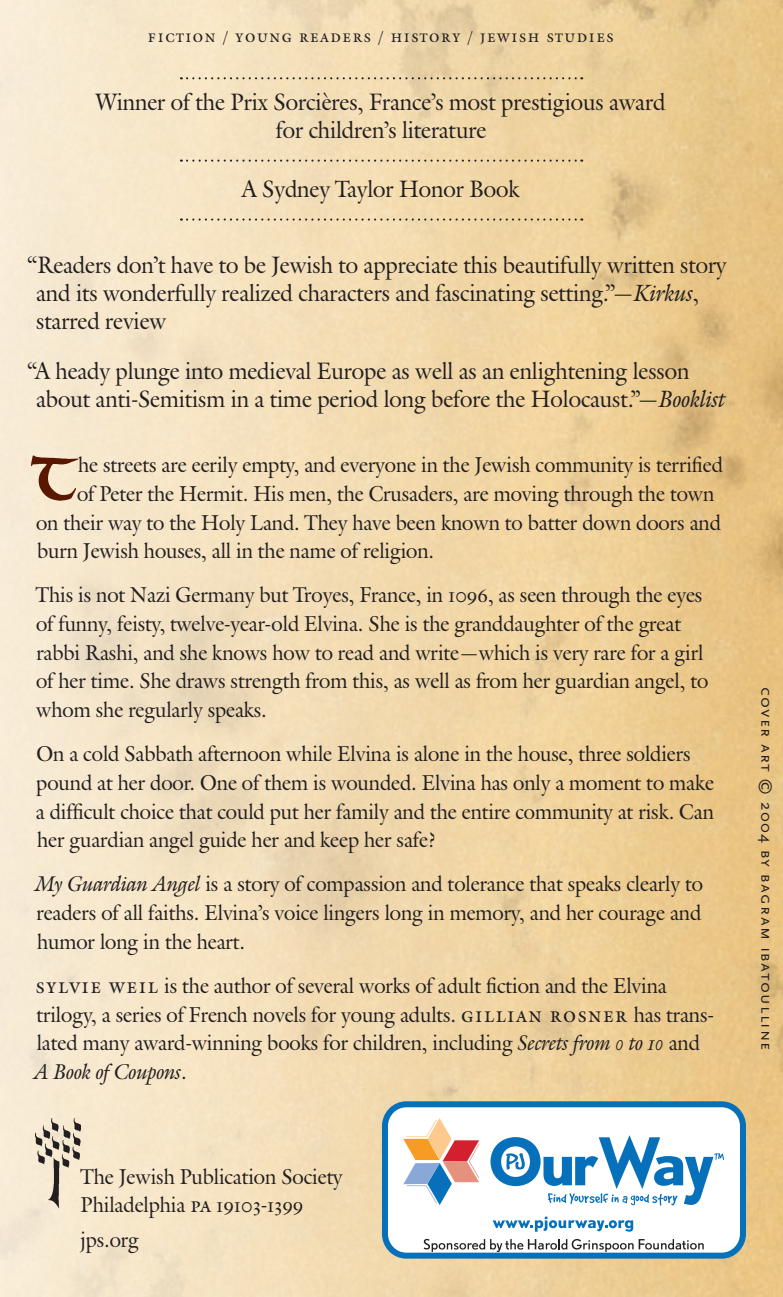
<style>
.page{position:relative;width:783px;height:1297px;background:#fff}
.page>*{position:absolute;margin:0;border:0;box-sizing:border-box;transform-origin:0 0}
.t1{font:63.23px "bouwsunc";color:#5a1700;scale:.94 1}
.t2{font:23.4px/28.1px "Galliard ITC Rm O Sty CC";color:#231f20;scale:.94 1}
.t3{font:21.38px/28.8px "Galliard ITC Rm O Sty CC";color:#231f20;scale:.94 1}
.t4{font:17.1px "Galliard ITC Rm S Cap CC";letter-spacing:.1em;color:#231f20;scale:.94 1}
.t5{font:15.97px "Scala Sans Pro";letter-spacing:.075em;color:#231f20;scale:1.06 1}
.s1{font-family:"Galliard Ital O Sty SCC"}
.s2{font-family:"Galliard ITC Rm S Cap CC"}
</style>
<div class="page">
<div style="left:0;top:0;width:783px;height:1296px;background:linear-gradient(to right,#f9edd8,#e8c483)"></div>
<svg style="left:181px;top:77px;width:401px;height:2px"></svg>
<svg style="left:181px;top:160px;width:401px;height:2px"></svg>
<svg style="left:181px;top:218px;width:401px;height:2px"></svg>
<img style="left:35px;top:1118px;width:46px;height:90px">
<svg style="left:382px;top:1101px;width:364px;height:157px"></svg>
<svg style="left:403px;top:1117px;width:76px;height:87px"></svg>
<svg style="left:490px;top:1135px;width:234px;height:70px"></svg>
<svg style="left:423px;top:1238px;width:280px;height:14px"></svg>
<svg style="left:492px;top:1216px;width:141px;height:15px"></svg>
<hr style="left:0;top:0;width:783px;height:1px;background:#231f20">
<p class="t4" style="left:148px;top:25px;width:497px">fiction / young readers / history / jewish studies</p>
<p class="t2" style="left:95px;top:88px;width:608px;text-align:center">Winner of the Prix Sorcières, France’s most prestigious award for children’s literature</p>
<p class="t2" style="left:241px;top:175px;width:297px">A Sydney Taylor Honor Book</p>
<p class="t2" style="left:36px;top:250px;width:736px;text-indent:-9px">“Readers don’t have to be Jewish to appreciate this beautifully written story and its wonderfully realized characters and fascinating setting.”—<span class="s1">Kirkus</span>, starred review</p>
<p class="t2" style="left:36px;top:356px;width:734px;text-indent:-9px">“A heady plunge into medieval Europe as well as an enlightening lesson about anti-Semitism in a time period long before the Holocaust.”—<span class="s1">Booklist</span></p>
<p class="t1" style="left:32px;top:440px;width:49px">T</p>
<p class="t3" style="left:78px;top:450px;width:687px">he streets are eerily empty, and everyone in the Jewish community is terrified</p>
<p class="t3" style="left:77px;top:479px;width:679px">of Peter the Hermit. His men, the Crusaders, are moving through the town</p>
<p class="t3" style="left:36px;top:507px;width:730px">on their way to the Holy Land. They have been known to batter down doors and</p>
<p class="t3" style="left:37px;top:536px;width:424px">burn Jewish houses, all in the name of religion.</p>
<p class="t3" style="left:36px;top:580px;width:717px">This is not Nazi Germany but Troyes, France, in 1096, as seen through the eyes of funny, feisty, twelve-year-old Elvina. She is the granddaughter of the great rabbi Rashi, and she knows how to read and write—which is very rare for a girl of her time. She draws strength from this, as well as from her guardian angel, to whom she regularly speaks.</p>
<p class="t3" style="left:36px;top:739px;width:723px">On a cold Sabbath afternoon while Elvina is alone in the house, three soldiers pound at her door. One of them is wounded. Elvina has only a moment to make a difficult choice that could put her family and the entire community at risk. Can her guardian angel guide her and keep her safe?</p>
<p class="t3" style="left:36px;top:869px;width:711px;text-align:justify"><span class="s1">My Guardian Angel</span> is a story of compassion and tolerance that speaks clearly to readers of all faiths. Elvina’s voice lingers long in memory, and her courage and humor long in the heart.</p>
<p class="t3" style="left:35px;top:970px;width:724px"><span class="s2">sylvie weil</span> is the author of several works of adult fiction and the Elvina trilogy, a series of French novels for young adults. <span class="s2">gillian rosner</span> has trans&shy;lated many award-winning books for children, including <span class="s1">Secrets from 0 to 10</span> and <span class="s1">A Book of Coupons</span>.</p>
<p class="t5" style="left:776px;top:686px;width:345px;rotate:90deg">cover art © 2004 by bagram ibatoulline</p>
<p class="t3" style="left:81px;top:1162px;width:280px;line-height:27.7px">The Jewish Publication Society<br>Philadelphia <span class="s2">pa</span> 19103-1399</p>
<p class="t3" style="left:81px;top:1224px;width:63px">jps.org</p>
</div>
